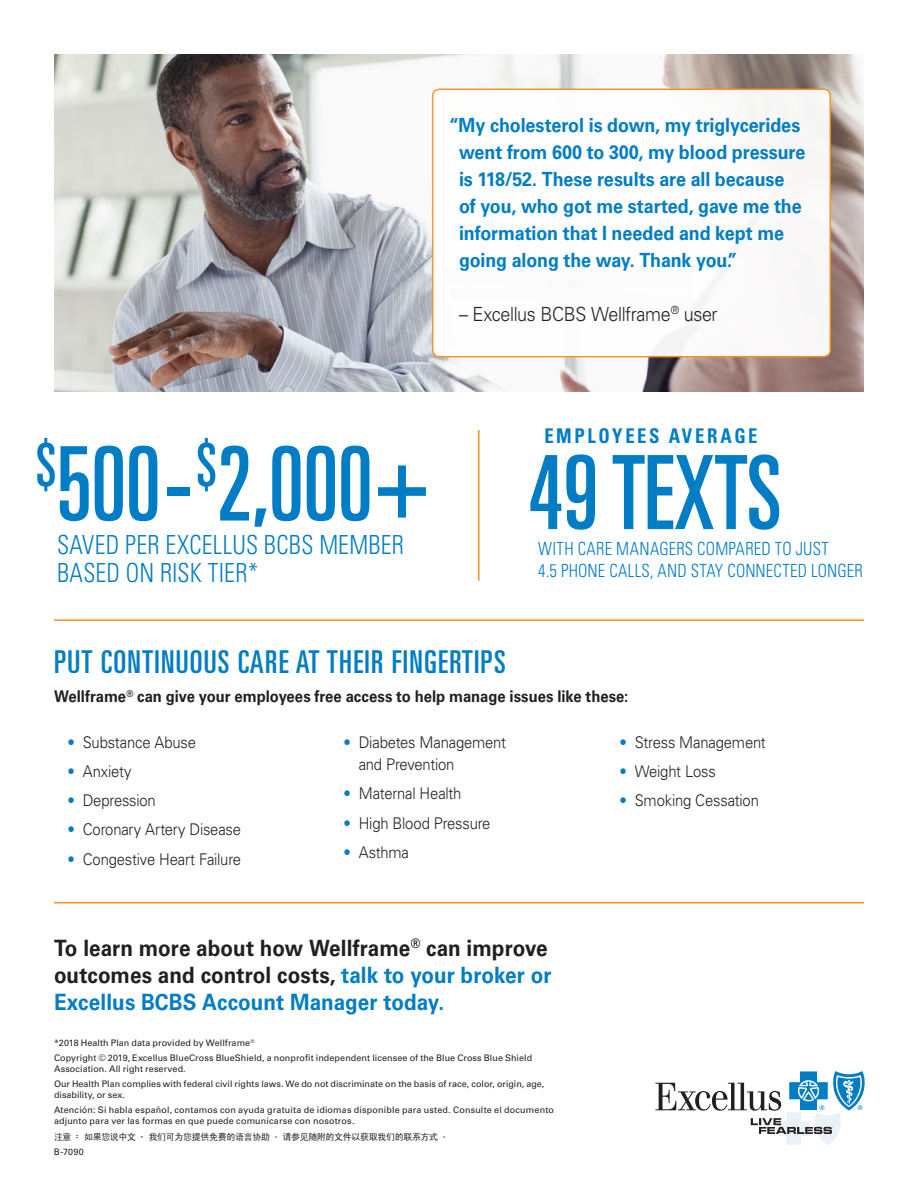
<style>
.page{position:relative;width:918px;height:1188px;background:#fff}
.page>*{position:absolute;margin:0;border:0;box-sizing:border-box;transform-origin:0 0}
.t1{font:ultra-condensed 102.9px "Univers LT Std";letter-spacing:-.01em;color:#007dc5;scale:.92 1}
.t2{font:ultra-condensed 102.6px "Univers LT Std";color:#007dc5;scale:.92 1}
.t3{font:ultra-condensed 31.5px "Univers LT Std";letter-spacing:.04em;color:#007dc5}
.t4{font:300 condensed 26.25px/28px "Univers LT Std";letter-spacing:.015em;color:#007dc5;scale:.92 1}
.t5{font:700 22.5px/27px "Univers LT Std";color:#231f20;scale:.92 1}
.t6{font:700 condensed 20.25px "Univers LT Std";letter-spacing:.14em;color:#007dc5;scale:.92 1}
.t7{font:700 19.5px/27px "Univers LT Std";letter-spacing:-.005em;color:#007dc5;scale:.92 1}
.t8{font:300 19.5px "Univers LT Std";letter-spacing:-.02em;color:#231f20;scale:.92 1}
.t9{font:300 condensed 18.15px/21.8px "Univers LT Std";letter-spacing:.015em;color:#007dc5;scale:.92 1}
.t10{font:300 16.2px/22.5px "Univers LT Std";letter-spacing:-.015em;color:#231f20;scale:.92 1}
.t11{font:700 16.2px "Univers LT Std";color:#231f20;scale:.92 1}
.t12{font:9px/15.1px "Univers LT Std";letter-spacing:.01em;color:#231f20}
.t13{font:9px "Sim Hei";letter-spacing:-.04em;color:#231f20}
.s1{color:#007dc5}
</style>
<div class="page">
<img style="left:54px;top:54px;width:810px;height:338px">
<svg style="left:655px;top:1071px;width:210px;height:74px"></svg>
<hr style="left:478px;top:430px;width:2px;height:151px;background:#f7921e">
<hr style="left:54px;top:619px;width:810px;height:2px;background:#f7921e">
<hr style="left:54px;top:902px;width:810px;height:2px;background:#f7921e">
<div style="left:433px;top:89px;width:397px;height:268px;background:#fff;border-radius:7px"></div>
<div style="left:432px;top:88px;width:399px;height:269px;border:2px solid #f7921e;border-radius:7px"></div>
<h3 class="t7" style="left:459px;top:112px;width:378px;text-indent:-10px">“My cholesterol is down, my triglycerides went from 600 to 300, my blood pressure is 118/52. These results are all because of you, who got me started, gave me the information that I needed and kept me going along the way. Thank you.”</h3>
<h3 class="t8" style="left:459px;top:302px;width:283px">– Excellus BCBS Wellframe<sup>®</sup> user</h3>
<h1 class="t1" style="left:36px;top:425px;width:430px"><sup>$</sup>500-<sup>$</sup>2,000+</h1>
<h3 class="t4" style="left:57px;top:531px;width:379px">SAVED PER EXCELLUS BCBS MEMBER<br>BASED ON RISK TIER*</h3>
<h3 class="t6" style="left:544px;top:424px;width:233px">EMPLOYEES AVERAGE</h3>
<h2 class="t2" style="left:528px;top:434px;width:277px">49 TEXTS</h2>
<h3 class="t9" style="left:538px;top:538px;width:354px">WITH CARE MANAGERS COMPARED TO JUST<br>4.5 PHONE CALLS, AND STAY CONNECTED LONGER</h3>
<h3 class="t3" style="left:54px;top:644px;width:453px">PUT CONTINUOUS CARE AT THEIR FINGERTIPS</h3>
<h3 class="t11" style="left:54px;top:687px;width:626px">Wellframe<sup>®</sup> can give your employees free access to help manage issues like these:</h3>
<h3 class="t10" style="left:67px;top:731px;width:141px"><span class="s1">•</span> Substance Abuse</h3>
<h3 class="t10" style="left:67px;top:760px;width:71px"><span class="s1">•</span> Anxiety</h3>
<h3 class="t10" style="left:67px;top:789px;width:98px"><span class="s1">•</span> Depression</h3>
<h3 class="t10" style="left:67px;top:818px;width:190px"><span class="s1">•</span> Coronary Artery Disease</h3>
<h3 class="t10" style="left:67px;top:848px;width:190px"><span class="s1">•</span> Congestive Heart Failure</h3>
<h3 class="t10" style="left:620px;top:731px;width:161px"><span class="s1">•</span> Stress Management</h3>
<h3 class="t10" style="left:620px;top:760px;width:106px"><span class="s1">•</span> Weight Loss</h3>
<h3 class="t10" style="left:620px;top:789px;width:153px"><span class="s1">•</span> Smoking Cessation</h3>
<h3 class="t10" style="left:359px;top:731px;width:162px;text-indent:-15px"><span class="s1">•</span> Diabetes Management and Prevention</h3>
<h3 class="t10" style="left:344px;top:782px;width:130px"><span class="s1">•</span> Maternal Health</h3>
<h3 class="t10" style="left:344px;top:812px;width:161px"><span class="s1">•</span> High Blood Pressure</h3>
<h3 class="t10" style="left:344px;top:841px;width:73px"><span class="s1">•</span> Asthma</h3>
<h3 class="t5" style="left:54px;top:935px;width:542px">To learn more about how Wellframe<sup>®</sup> can improve outcomes and control costs, <span class="s1">talk to your broker or<br>Excellus BCBS Account Manager today.</span></h3>
<p class="t12" style="left:54px;top:1035px;width:480px">*2018 Health Plan data provided by Wellframe<sup>®<br></sup>Copyright © 2019, Excellus BlueCross BlueShield, a nonprofit independent licensee of the Blue Cross Blue Shield</p>
<p class="t12" style="left:54px;top:1061px;width:492px">Association. All right reserved.<br>Our Health Plan complies with federal civil rights laws. We do not discriminate on the basis of race, color, origin, age,</p>
<p class="t12" style="left:54px;top:1087px;width:502px">disability, or sex.<br>Atención: Si habla español, contamos con ayuda gratuita de idiomas disponible para usted. Consulte el documento</p>
<p class="t12" style="left:54px;top:1113px;width:302px">adjunto para ver las formas en que puede comunicarse con nosotros.</p>
<p class="t13" style="left:54px;top:1132px;width:399px">注意 ：如果您说中文 ，我们可为您提供免费的语言协助 。请参见随附的文件以获取我们的联系方式 。</p>
<p class="t12" style="left:54px;top:1144px;width:31px">B-7090</p>
</div>
